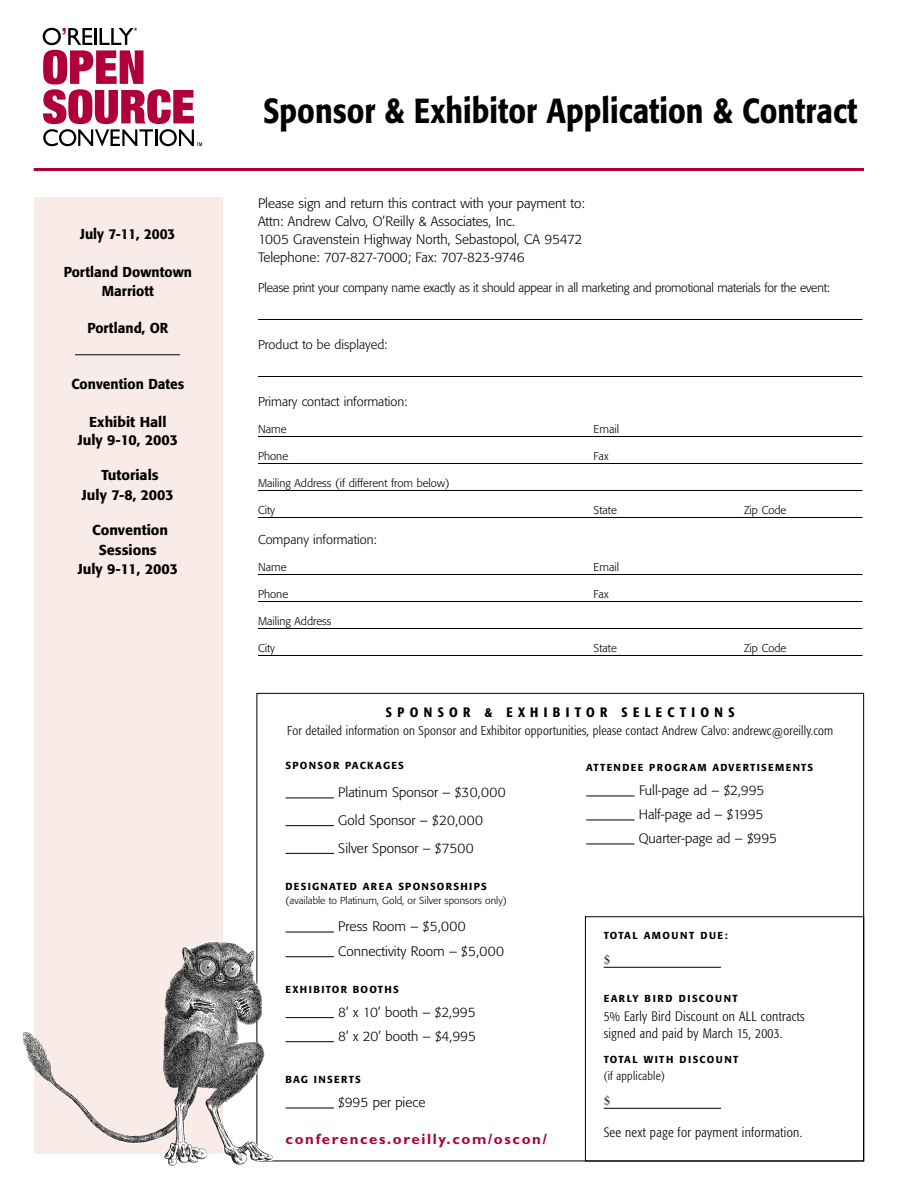
<style>
.page{position:relative;width:918px;height:1188px;background:#fff}
.page>*{position:absolute;margin:0;border:0;box-sizing:border-box;transform-origin:0 0}
.t1{font:500 34.5px "Formata";color:#000;scale:.85 1}
.t2{font:700 15px "Gill Sans";letter-spacing:.11em;color:#ae0038}
.t3{font:500 14.25px/19.4px "Formata";color:#000;text-align:center}
.t4{font:500 14.25px/18.8px "Formata";color:#000;text-align:center;scale:.95 1}
.t5{font:300 13.5px/18px "Formata";color:#000}
.t6{font:300 condensed 13.5px/16.5px "Formata";letter-spacing:.02em;color:#000}
.t7{font:500 condensed 13.5px "Formata";letter-spacing:.395em;color:#000}
.t8{font:300 13.5px "Garamond";color:#000}
.t9{font:300 condensed 12.75px "Formata";letter-spacing:.015em;color:#000}
.t10{font:300 12.75px "Formata";color:#000}
.t11{font:300 12.3px "Formata";letter-spacing:-.015em;color:#000}
.t12{font:300 condensed 12px "Formata";letter-spacing:.02em;color:#000}
.t13{font:300 11.25px "Formata";color:#000}
.t14{font:500 10.05px "Formata";letter-spacing:.13em;color:#000}
.t15{font:300 10.05px "Formata";color:#000}
</style>
<div class="page">
<div style="left:34px;top:197px;width:189px;height:957px;background:#f9ebe7"></div>
<hr style="left:34px;top:168px;width:830px;height:3px;background:#ae0038">
<svg style="left:43px;top:28px;width:159px;height:118px"></svg>
<hr style="left:258px;top:319px;width:604px;height:1px;background:#000">
<hr style="left:258px;top:376px;width:604px;height:1px;background:#000">
<hr style="left:258px;top:436px;width:604px;height:1px;background:#000">
<hr style="left:258px;top:463px;width:604px;height:1px;background:#000">
<hr style="left:258px;top:490px;width:604px;height:1px;background:#000">
<hr style="left:258px;top:517px;width:604px;height:1px;background:#000">
<hr style="left:258px;top:574px;width:604px;height:1px;background:#000">
<hr style="left:258px;top:601px;width:604px;height:1px;background:#000">
<hr style="left:258px;top:628px;width:604px;height:1px;background:#000">
<hr style="left:258px;top:655px;width:604px;height:1px;background:#000">
<hr style="left:286px;top:798px;width:48px;height:1px;background:#000">
<hr style="left:286px;top:825px;width:48px;height:1px;background:#000">
<hr style="left:286px;top:853px;width:48px;height:1px;background:#000">
<hr style="left:286px;top:932px;width:48px;height:1px;background:#000">
<hr style="left:286px;top:956px;width:48px;height:1px;background:#000">
<hr style="left:286px;top:1017px;width:48px;height:1px;background:#000">
<hr style="left:286px;top:1041px;width:48px;height:1px;background:#000">
<hr style="left:286px;top:1108px;width:48px;height:1px;background:#000">
<hr style="left:604px;top:967px;width:117px;height:1px;background:#000">
<hr style="left:604px;top:1108px;width:117px;height:1px;background:#000">
<div style="left:585px;top:916px;width:279px;height:245px;border:1px solid #000"></div>
<hr style="left:586px;top:796px;width:49px;height:1px;background:#000">
<hr style="left:586px;top:820px;width:48px;height:1px;background:#000">
<hr style="left:586px;top:844px;width:48px;height:1px;background:#000">
<hr style="left:75px;top:354px;width:105px;height:1px;background:#000">
<img style="left:22px;top:940px;width:251px;height:225px">
<p class="t4" style="left:80px;top:226px;width:102px">July 7-11, 2003</p>
<p class="t4" style="left:64px;top:264px;width:136px">Portland Downtown<br>Marriott</p>
<p class="t4" style="left:87px;top:320px;width:87px">Portland, OR</p>
<p class="t4" style="left:71px;top:376px;width:120px">Convention Dates</p>
<p class="t3" style="left:78px;top:414px;width:102px;line-height:18.5px">Exhibit Hall<br>July 9-10, 2003</p>
<p class="t3" style="left:82px;top:467px;width:93px;line-height:19.8px">Tutorials<br>July 7-8, 2003</p>
<p class="t3" style="left:78px;top:522px;width:102px">Convention<br>Sessions<br>July 9-11, 2003</p>
<h1 class="t1" style="left:263px;top:96px;width:701px">Sponsor &amp; Exhibitor Application &amp; Contract</h1>
<p class="t5" style="left:258px;top:196px;width:328px">Please sign and return this contract with your payment to:<br>Attn: Andrew Calvo, O’Reilly &amp; Associates, Inc.<br>1005 Gravenstein Highway North, Sebastopol, CA 95472<br>Telephone: 707-827-7000; Fax: 707-823-9746</p>
<p class="t11" style="left:258px;top:283px;width:573px">Please print your company name exactly as it should appear in all marketing and promotional materials for the event:</p>
<p class="t10" style="left:258px;top:339px;width:131px">Product to be displayed:</p>
<p class="t10" style="left:258px;top:396px;width:151px">Primary contact information:</p>
<p class="t13" style="left:258px;top:424px;width:30px">Name</p>
<p class="t13" style="left:594px;top:424px;width:27px">Email</p>
<p class="t13" style="left:258px;top:451px;width:32px">Phone</p>
<p class="t13" style="left:594px;top:451px;width:17px">Fax</p>
<p class="t13" style="left:258px;top:478px;width:193px">Mailing Address (if different from below)</p>
<p class="t13" style="left:258px;top:505px;width:19px">City</p>
<p class="t13" style="left:594px;top:505px;width:25px">State</p>
<p class="t13" style="left:744px;top:505px;width:44px">Zip Code</p>
<p class="t10" style="left:258px;top:534px;width:120px">Company information:</p>
<p class="t13" style="left:258px;top:562px;width:30px">Name</p>
<p class="t13" style="left:594px;top:562px;width:27px">Email</p>
<p class="t13" style="left:258px;top:589px;width:32px">Phone</p>
<p class="t13" style="left:594px;top:589px;width:17px">Fax</p>
<p class="t13" style="left:258px;top:616px;width:75px">Mailing Address</p>
<p class="t13" style="left:258px;top:643px;width:19px">City</p>
<p class="t13" style="left:594px;top:643px;width:25px">State</p>
<p class="t13" style="left:744px;top:643px;width:44px">Zip Code</p>
<p class="t7" style="left:386px;top:707px;width:350px">SPONSOR &amp; EXHIBITOR SELECTIONS</p>
<p class="t9" style="left:287px;top:726px;width:548px">For detailed information on Sponsor and Exhibitor opportunities, please contact Andrew Calvo: andrewc@oreilly.com</p>
<p class="t14" style="left:286px;top:761px;width:120px">SPONSOR PACKAGES</p>
<p class="t5" style="left:338px;top:780px;width:169px;line-height:27.8px">Platinum Sponsor – $30,000<br>Gold Sponsor – $20,000<br>Silver Sponsor – $7500</p>
<p class="t14" style="left:286px;top:882px;width:203px">DESIGNATED AREA SPONSORSHIPS</p>
<p class="t15" style="left:286px;top:896px;width:223px">(available to Platinum, Gold, or Silver sponsors only)</p>
<p class="t5" style="left:338px;top:915px;width:167px;line-height:24.8px">Press Room – $5,000<br>Connectivity Room – $5,000</p>
<p class="t14" style="left:286px;top:985px;width:115px">EXHIBITOR BOOTHS</p>
<p class="t5" style="left:338px;top:1001px;width:139px;line-height:24.2px">8’ x 10’ booth – $2,995<br>8’ x 20’ booth – $4,995</p>
<p class="t14" style="left:286px;top:1075px;width:77px">BAG INSERTS</p>
<p class="t5" style="left:338px;top:1094px;width:89px">$995 per piece</p>
<p class="t14" style="left:586px;top:763px;width:229px">ATTENDEE PROGRAM ADVERTISEMENTS</p>
<p class="t5" style="left:639px;top:779px;width:140px;line-height:24px">Full-page ad – $2,995<br>Half-page ad – $1995<br>Quarter-page ad – $995</p>
<p class="t14" style="left:604px;top:930px;width:125px">TOTAL AMOUNT DUE:</p>
<p class="t8" style="left:604px;top:954px;width:8px">$</p>
<p class="t14" style="left:604px;top:993px;width:136px">EARLY BIRD DISCOUNT</p>
<p class="t6" style="left:604px;top:1009px;width:203px">5% Early Bird Discount on ALL contracts signed and paid by March 15, 2003.</p>
<p class="t14" style="left:604px;top:1055px;width:136px">TOTAL WITH DISCOUNT</p>
<p class="t12" style="left:604px;top:1070px;width:63px">(if applicable)</p>
<p class="t8" style="left:604px;top:1095px;width:8px">$</p>
<p class="t6" style="left:604px;top:1124px;width:200px">See next page for payment information.</p>
<p class="t2" style="left:286px;top:1134px;width:263px">conferences.oreilly.com/oscon/</p>
</div>
